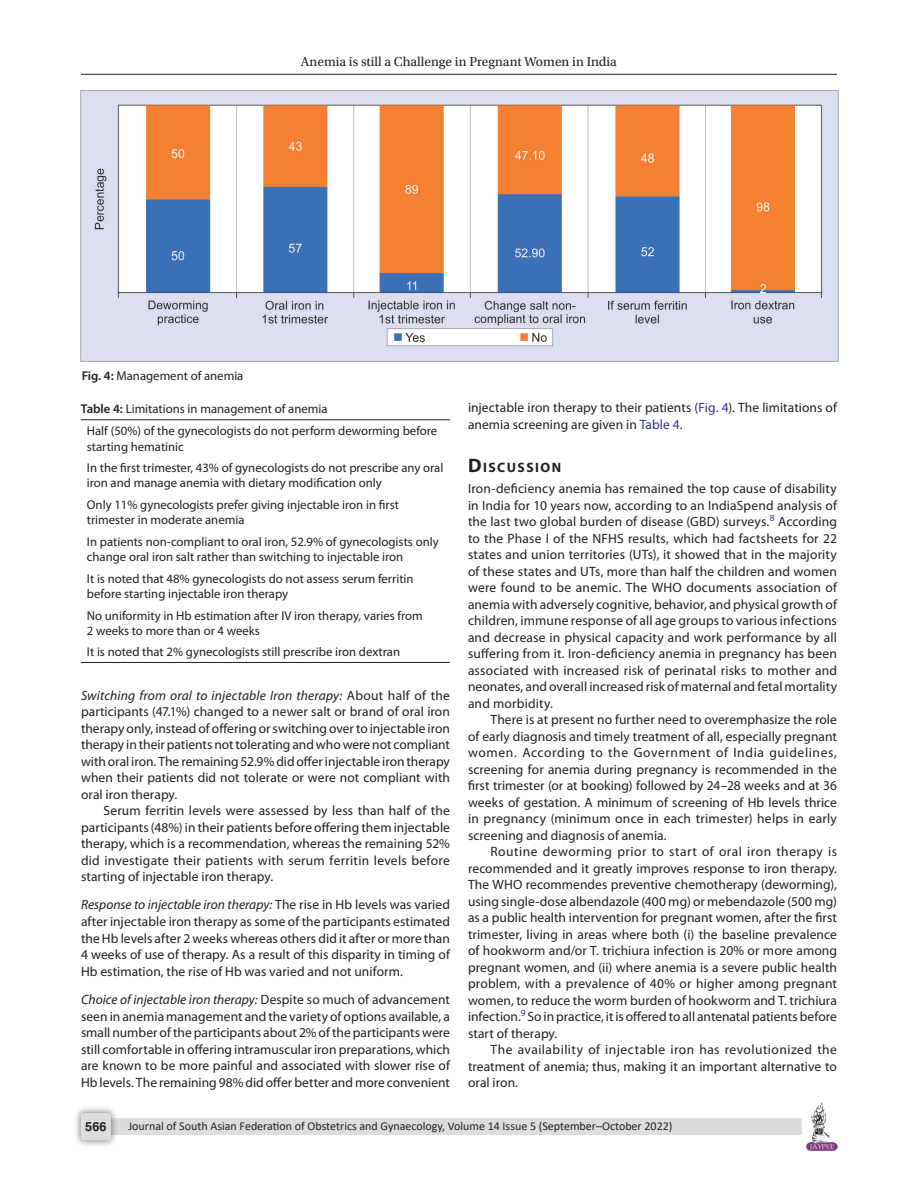
<style>
.page{position:relative;width:918px;height:1188px;background:#fff}
.page>*{position:absolute;margin:0;border:0;box-sizing:border-box;transform-origin:0 0}
.Head-1{font:700 13.65px "Myriad Pro";letter-spacing:.105em;color:#231f20}
.Para-Indent{font:13.5px/16.5px "Myriad Pro";letter-spacing:.005em;color:#231f20;text-align:justify}
.Para-NoIndent{font:13.5px/16.5px "Myriad Pro";letter-spacing:.005em;color:#231f20;text-align:justify}
.t1{font:13.5px "Utopia Std";color:#231f20}
.TableBody{font:12.75px/15.3px "Myriad Pro";color:#231f20}
.TableCaption{font:12.75px "Myriad Pro";color:#231f20}
.FigCaption{font:12.75px "Myriad Pro";color:#231f20}
.t2{font:700 12.75px "Helvetica LT Std";color:#231f20}
.t3{font:12px "Calibri";color:#231f20}
.s1{font-weight:600}
.s2{font-style:italic}
.s3{color:#2e3092}
.s4{font-size:19.5px}
</style>
<div class="page">
<hr style="left:81px;top:74px;width:756px;height:1px;background:#231f20">
<img style="left:807px;top:1103px;width:30px;height:48px">
<div style="left:96px;top:1119px;width:706px;height:16px;background:#dcdddf"></div>
<div style="left:73px;top:1106px;width:45px;height:41px;background:#231f20;opacity:.61"></div>
<div style="left:81px;top:1113px;width:30px;height:27px;background:#dcdddf;border-radius:2px"></div>
<hr style="left:81px;top:419px;width:369px;height:1px;background:#231f20">
<hr style="left:81px;top:662px;width:369px;height:1px;background:#231f20">
<img style="left:81px;top:90px;width:757px;height:271px">
<p class="t1" style="left:301px;top:55px;width:318px">Anemia is still a Challenge in Pregnant Women in India</p>
<p class="FigCaption" style="left:82px;top:368px;width:163px"><span class="s1">Fig. 4:</span> Management of anemia</p>
<p class="TableCaption" style="left:81px;top:401px;width:248px"><span class="s1">Table 4:</span> Limitations in management of anemia</p>
<p class="TableBody" style="left:87px;top:423px;width:352px">Half (50%) of the gynecologists do not perform deworming before starting hematinic</p>
<p class="TableBody" style="left:87px;top:460px;width:358px">In the first trimester, 43% of gynecologists do not prescribe any oral iron and manage anemia with dietary modification only</p>
<p class="TableBody" style="left:87px;top:497px;width:314px">Only 11% gynecologists prefer giving injectable iron in first trimester in moderate anemia</p>
<p class="TableBody" style="left:87px;top:534px;width:353px">In patients non-compliant to oral iron, 52.9% of gynecologists only change oral iron salt rather than switching to injectable iron</p>
<p class="TableBody" style="left:87px;top:571px;width:328px">It is noted that 48% gynecologists do not assess serum ferritin before starting injectable iron therapy</p>
<p class="TableBody" style="left:87px;top:607px;width:338px">No uniformity in Hb estimation after IV iron therapy, varies from<br>2 weeks to more than or 4 weeks</p>
<p class="TableBody" style="left:87px;top:644px;width:315px">It is noted that 2% gynecologists still prescribe iron dextran</p>
<p class="Para-Indent" style="left:81px;top:687px;width:371px"><span class="s2">Switching from oral to injectable Iron therapy:</span> About half of the participants (47.1%) changed to a newer salt or brand of oral iron therapy only, instead of offering or switching over to injectable iron therapy in their patients not tolerating and who were not compliant with oral iron. The remaining 52.9% did offer injectable iron therapy when their patients did not tolerate or were not compliant with oral iron therapy.</p>
<p class="Para-Indent" style="left:81px;top:802px;width:371px;text-indent:22px">Serum ferritin levels were assessed by less than half of the participants (48%) in their patients before offering them injectable therapy, which is a recommendation, whereas the remaining 52% did investigate their patients with serum ferritin levels before starting of injectable iron therapy.</p>
<p class="Para-Indent" style="left:81px;top:896px;width:370px"><span class="s2">Response to injectable iron therapy:</span> The rise in Hb levels was varied after injectable iron therapy as some of the participants estimated the Hb levels after 2 weeks whereas others did it after or more than 4 weeks of use of therapy. As a result of this disparity in timing of Hb estimation, the rise of Hb was varied and not uniform.</p>
<p class="Para-Indent" style="left:81px;top:991px;width:371px"><span class="s2">Choice of injectable iron therapy:</span> Despite so much of advancement seen in anemia management and the variety of options available, a small number of the participants about 2% of the participants were still comfortable in offering intramuscular iron preparations, which are known to be more painful and associated with slower rise of Hb levels. The remaining 98% did offer better and more convenient</p>
<p class="Para-Indent" style="left:468px;top:399px;width:370px">injectable iron therapy to their patients (<span class="s3">Fig. 4</span>). The limitations of anemia screening are given in <span class="s3">Table 4</span>.</p>
<p class="Head-1" style="left:468px;top:459px;width:95px"><span class="s4">D</span>ISCUSSION</p>
<p class="Para-NoIndent" style="left:468px;top:480px;width:371px">Iron-deficiency anemia has remained the top cause of disability in India for 10 years now, according to an IndiaSpend analysis of the last two global burden of disease (GBD) surveys.<sup>8</sup> According to the Phase I of the NFHS results, which had factsheets for 22 states and union territories (UTs), it showed that in the majority of these states and UTs, more than half the children and women were found to be anemic. The WHO documents association of anemia with adversely cognitive, behavior, and physical growth of children, immune response of all age groups to various infections and decrease in physical capacity and work performance by all suffering from it. Iron-deficiency anemia in pregnancy has been associated with increased risk of perinatal risks to mother and neonates, and overall increased risk of maternal and fetal mortality and morbidity.</p>
<p class="Para-Indent" style="left:468px;top:711px;width:371px;text-indent:22px">There is at present no further need to overemphasize the role of early diagnosis and timely treatment of all, especially pregnant women. According to the Government of India guidelines, screening for anemia during pregnancy is recommended in the first trimester (or at booking) followed by 24–28 weeks and at 36 weeks of gestation. A minimum of screening of Hb levels thrice in pregnancy (minimum once in each trimester) helps in early screening and diagnosis of anemia.</p>
<p class="Para-Indent" style="left:468px;top:843px;width:371px;text-indent:22px">Routine deworming prior to start of oral iron therapy is recommended and it greatly improves response to iron therapy.<br>The WHO recommendes preventive chemotherapy (deworming), using single-dose albendazole (400 mg) or mebendazole (500 mg) as a public health intervention for pregnant women, after the first trimester, living in areas where both (i) the baseline prevalence of hookworm and/or T. trichiura infection is 20% or more among pregnant women, and (ii) where anemia is a severe public health problem, with a prevalence of 40% or higher among pregnant women, to reduce the worm burden of hookworm and T. trichiura infection.<sup>9</sup> So in practice, it is offered to all antenatal patients before start of therapy.</p>
<p class="Para-Indent" style="left:468px;top:1041px;width:371px;text-indent:22px">The availability of injectable iron has revolutionized the treatment of anemia; thus, making it an important alternative to oral iron.</p>
<p class="t2" style="left:85px;top:1119px;width:23px">566</p>
<p class="t3" style="left:128px;top:1117px;width:546px">Journal of South Asian Federation of Obstetrics and Gynaecology, Volume 14 Issue 5 (September–October 2022)</p>
</div>
